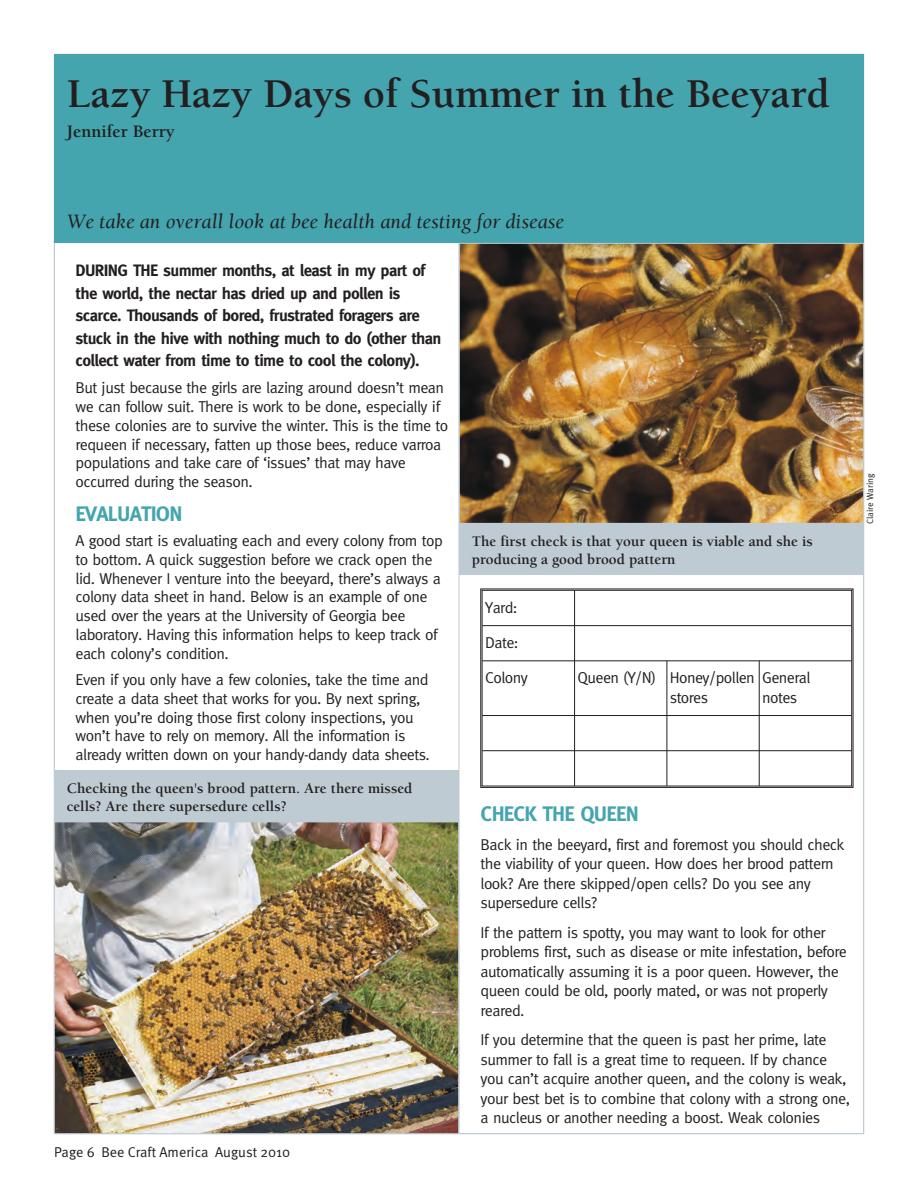
<style>
.page{position:relative;width:918px;height:1188px;background:#fff}
.page>*{position:absolute;margin:0;border:0;box-sizing:border-box;transform-origin:0 0}
.t1{font:700 42px "Berkeley LT";color:#231f20}
.t2{font:italic 21px "Berkeley LT";color:#231f20}
.t3{font:700 21px "Meta";letter-spacing:-.035em;color:#44a5ae}
.t4{font:700 18px "Berkeley LT";color:#231f20}
.t5{font:700 16.5px/22.5px "Meta";letter-spacing:-.04em;color:#231f20}
.t6{font:15.75px/19.5px "Meta Normal";letter-spacing:-.035em;color:#231f20}
.t7{font:700 15px/18px "Berkeley LT";color:#231f20}
.t8{font:14.25px "Meta Normal";color:#231f20}
.t9{font:9px "Meta Normal";color:#231f20}
</style>
<div class="page">
<div style="left:481px;top:589px;width:372px;height:199px;border:1px solid #231f20"></div>
<div style="left:482px;top:590px;width:370px;height:196px;border:1px solid #231f20"></div>
<hr style="left:482px;top:625px;width:370px;height:1px;background:#231f20">
<hr style="left:482px;top:661px;width:370px;height:1px;background:#231f20">
<hr style="left:482px;top:715px;width:370px;height:1px;background:#231f20">
<hr style="left:482px;top:750px;width:370px;height:1px;background:#231f20">
<hr style="left:574px;top:590px;width:1px;height:196px;background:#231f20">
<hr style="left:667px;top:661px;width:1px;height:125px;background:#231f20">
<hr style="left:759px;top:661px;width:1px;height:125px;background:#231f20">
<hr style="left:459px;top:243px;width:1px;height:891px;background:#bfcbd3">
<div style="left:54px;top:54px;width:810px;height:189px;background:#44a5ae"></div>
<img style="left:461px;top:245px;width:401px;height:277px">
<div style="left:459px;top:243px;width:405px;height:281px;border:1px solid #bfcbd3"></div>
<div style="left:459px;top:524px;width:405px;height:51px;background:#bfcbd3"></div>
<img style="left:56px;top:824px;width:401px;height:308px">
<div style="left:54px;top:822px;width:405px;height:312px;border:1px solid #bfcbd3"></div>
<div style="left:54px;top:770px;width:405px;height:52px;background:#bfcbd3"></div>
<h1 class="t1" style="left:67px;top:75px;width:765px">Lazy Hazy Days of Summer in the Beeyard</h1>
<p class="t4" style="left:67px;top:123px;width:110px">Jennifer Berry</p>
<h2 class="t2" style="left:67px;top:212px;width:499px">We take an overall look at bee health and testing for disease</h2>
<p class="t5" style="left:76px;top:259px;width:368px">DURING THE summer months, at least in my part of the world, the nectar has dried up and pollen is scarce. Thousands of bored, frustrated foragers are stuck in the hive with nothing much to do (other than collect water from time to time to cool the colony).</p>
<p class="t6" style="left:76px;top:378px;width:374px;line-height:18.8px">But just because the girls are lazing around doesn’t mean we can follow suit. There is work to be done, especially if these colonies are to survive the winter. This is the time to requeen if necessary, fatten up those bees, reduce varroa populations and take care of ‘issues’ that may have occurred during the season.</p>
<h2 class="t3" style="left:76px;top:501px;width:109px">EVALUATION</h2>
<p class="t6" style="left:76px;top:531px;width:369px;line-height:18.9px">A good start is evaluating each and every colony from top to bottom. A quick suggestion before we crack open the lid. Whenever I venture into the beeyard, there’s always a colony data sheet in hand. Below is an example of one used over the years at the University of Georgia bee laboratory. Having this information helps to keep track of each colony’s condition.</p>
<p class="t6" style="left:76px;top:670px;width:356px;line-height:18.9px">Even if you only have a few colonies, take the time and create a data sheet that works for you. By next spring, when you’re doing those first colony inspections, you won’t have to rely on memory. All the information is already written down on your handy-dandy data sheets.</p>
<p class="t7" style="left:67px;top:780px;width:347px">Checking the queen's brood pattern. Are there missed cells? Are there supersedure cells?</p>
<p class="t8" style="left:54px;top:1143px;width:238px">Page 6 Bee Craft America August 2010</p>
<p class="t7" style="left:472px;top:533px;width:343px">The first check is that your queen is viable and she is producing a good brood pattern</p>
<p class="t6" style="left:485px;top:598px;width:34px">Yard:</p>
<p class="t6" style="left:485px;top:633px;width:35px">Date:</p>
<p class="t6" style="left:485px;top:668px;width:44px">Colony</p>
<p class="t6" style="left:670px;top:668px;width:87px;text-indent:-92px">Queen (Y/N) Honey/pollen stores</p>
<p class="t6" style="left:762px;top:668px;width:50px">General notes</p>
<h2 class="t3" style="left:481px;top:801px;width:160px">CHECK THE QUEEN</h2>
<p class="t6" style="left:481px;top:835px;width:365px">Back in the beeyard, first and foremost you should check the viability of your queen. How does her brood pattern look? Are there skipped/open cells? Do you see any supersedure cells?</p>
<p class="t6" style="left:481px;top:922px;width:368px">If the pattern is spotty, you may want to look for other problems first, such as disease or mite infestation, before automatically assuming it is a poor queen. However, the queen could be old, poorly mated, or was not properly reared.</p>
<p class="t6" style="left:481px;top:1030px;width:371px">If you determine that the queen is past her prime, late summer to fall is a great time to requeen. If by chance you can’t acquire another queen, and the colony is weak, your best bet is to combine that colony with a strong one, a nucleus or another needing a boost. Weak colonies</p>
<p class="t9" style="left:865px;top:524px;width:52px;rotate:-90deg">er ialC W gni ra</p>
</div>
